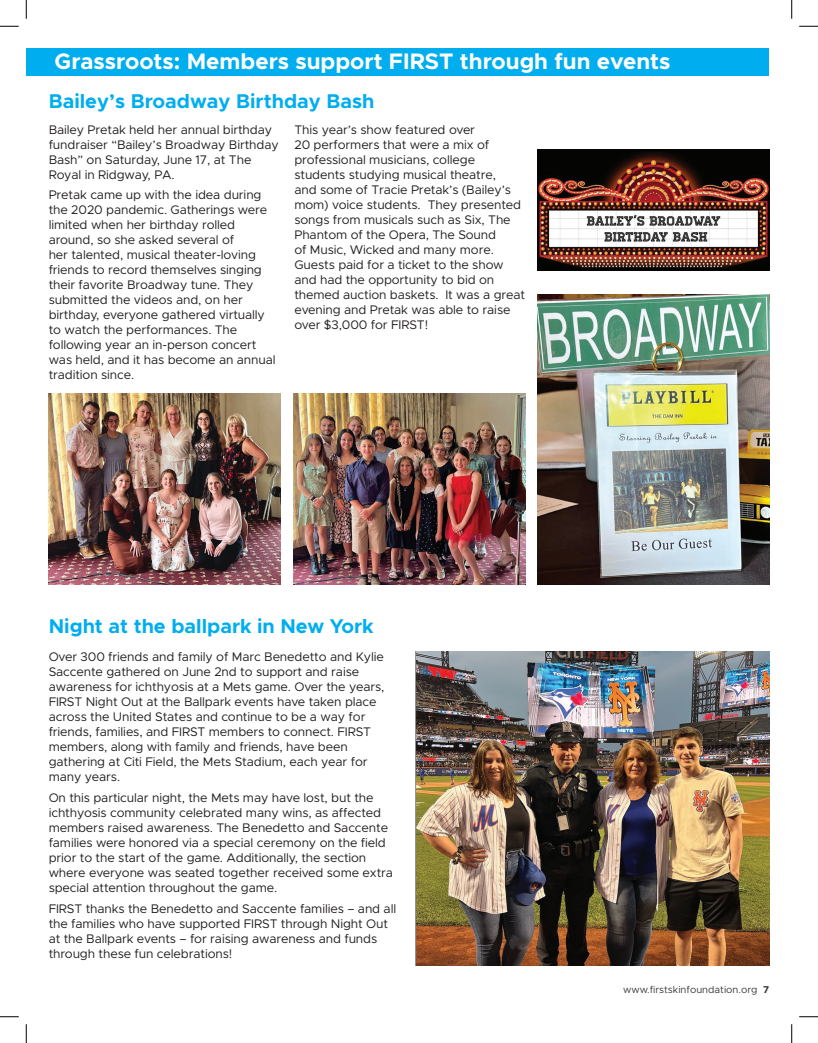
<style>
.page{position:relative;width:818px;height:1043px;background:#fff}
.page>*{position:absolute;margin:0;border:0;box-sizing:border-box;transform-origin:0 0}
.t1{font:700 22.5px "Metropolis";color:#fff}
.t2{font:700 20px "Metropolis";color:#00aeef}
.t3{font:12.5px/15px "Metropolis";letter-spacing:-.01em;color:#231f20}
.t4{font:10px "Metropolis";color:#383a39}
.s1{font-weight:700}
</style>
<div class="page">
<div style="left:26px;top:49px;width:743px;height:27px;background:#00aeef"></div>
<img style="left:537px;top:149px;width:232px;height:121px">
<img style="left:537px;top:294px;width:232px;height:291px">
<img style="left:49px;top:394px;width:231px;height:191px">
<img style="left:294px;top:394px;width:231px;height:191px">
<img style="left:415px;top:651px;width:354px;height:314px">
<svg style="left:0;top:25px;width:19px;height:2px"></svg>
<svg style="left:799px;top:25px;width:19px;height:2px"></svg>
<svg style="left:0;top:1016px;width:19px;height:1px"></svg>
<svg style="left:799px;top:1016px;width:19px;height:1px"></svg>
<svg style="left:25px;top:0;width:2px;height:19px"></svg>
<svg style="left:25px;top:1024px;width:2px;height:18px"></svg>
<svg style="left:791px;top:0;width:1px;height:19px"></svg>
<svg style="left:791px;top:1024px;width:1px;height:18px"></svg>
<p class="t1" style="left:55px;top:47px;width:617px">Grassroots: Members support FIRST through fun events</p>
<p class="t2" style="left:49px;top:88px;width:327px">Bailey’s Broadway Birthday Bash</p>
<p class="t3" style="left:49px;top:122px;width:232px">Bailey Pretak held her annual birthday fundraiser “Bailey’s Broadway Birthday Bash” on Saturday, June 17, at The Royal in Ridgway, PA.</p>
<p class="t3" style="left:49px;top:188px;width:228px">Pretak came up with the idea during the 2020 pandemic. Gatherings were limited when her birthday rolled around, so she asked several of<br>her talented, musical theater-loving friends to record themselves singing their favorite Broadway tune. They submitted the videos and, on her birthday, everyone gathered virtually to watch the performances. The following year an in-person concert was held, and it has become an annual tradition since.</p>
<p class="t3" style="left:294px;top:122px;width:232px">This year’s show featured over<br>20 performers that were a mix of professional musicians, college students studying musical theatre,<br>and some of Tracie Pretak’s (Bailey’s mom) voice students. They presented songs from musicals such as Six, The Phantom of the Opera, The Sound<br>of Music, Wicked and many more.<br>Guests paid for a ticket to the show and had the opportunity to bid on themed auction baskets. It was a great evening and Pretak was able to raise over $3,000 for FIRST!</p>
<p class="t2" style="left:49px;top:613px;width:326px">Night at the ballpark in New York</p>
<p class="t3" style="left:49px;top:649px;width:337px">Over 300 friends and family of Marc Benedetto and Kylie Saccente gathered on June 2nd to support and raise awareness for ichthyosis at a Mets game. Over the years, FIRST Night Out at the Ballpark events have taken place across the United States and continue to be a way for friends, families, and FIRST members to connect. FIRST members, along with family and friends, have been gathering at Citi Field, the Mets Stadium, each year for many years.</p>
<p class="t3" style="left:49px;top:790px;width:346px">On this particular night, the Mets may have lost, but the ichthyosis community celebrated many wins, as affected members raised awareness. The Benedetto and Saccente families were honored via a special ceremony on the field prior to the start of the game. Additionally, the section where everyone was seated together received some extra special attention throughout the game.</p>
<p class="t3" style="left:49px;top:901px;width:349px">FIRST thanks the Benedetto and Saccente families – and all the families who have supported FIRST through Night Out at the Ballpark events – for raising awareness and funds through these fun celebrations!</p>
<p class="t4" style="left:623px;top:983px;width:147px">www.firstskinfoundation.org <span class="s1">7</span></p>
</div>
